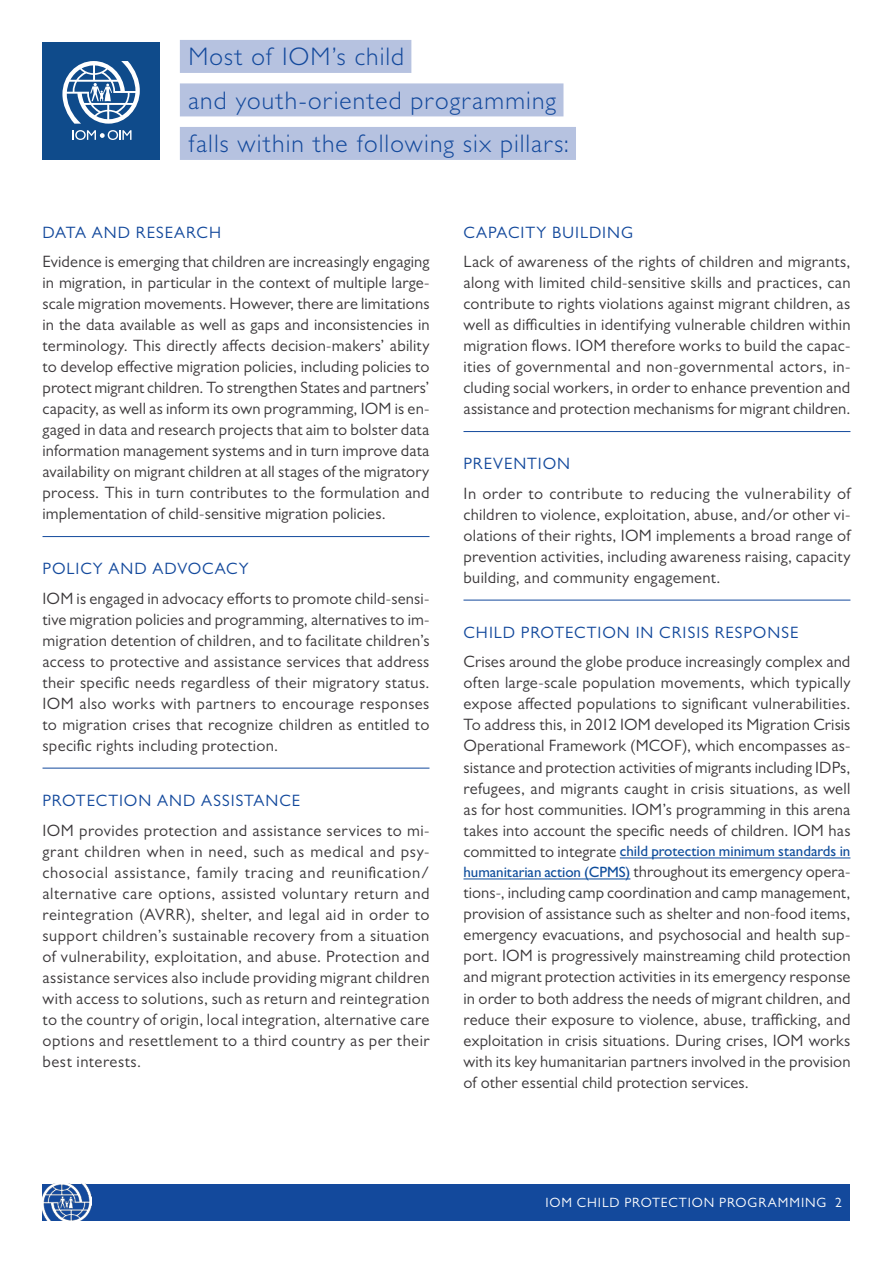
<style>
.page{position:relative;width:893px;height:1263px;background:#fff}
.page>*{position:absolute;margin:0;border:0;box-sizing:border-box;transform-origin:0 0}
.t1{font:300 25.5px/43.5px "Gill Sans MT Pro";letter-spacing:.045em;color:#13499c}
.t2{font:16.5px/21px "Gill Sans MT Pro";letter-spacing:.015em;color:#3b383a;text-align:justify}
.t3{font:16.5px "Gill Sans MT Pro";letter-spacing:.06em;color:#13499c}
.t4{font:500 15px "Gill Sans MT Pro";color:#0d4c9b}
.t5{font:13.5px "Gill Sans MT Pro";letter-spacing:.065em;color:#fff}
.s1{font-weight:400;font-size:16.5px;color:#3b383a}
.s2{font-weight:500;font-size:15px;color:#0d4c9b}
</style>
<div class="page">
<hr style="left:43px;top:536px;width:386px;height:1px;background:#13499c">
<hr style="left:43px;top:768px;width:386px;height:1px;background:#13499c">
<hr style="left:463px;top:431px;width:387px;height:1px;background:#13499c">
<hr style="left:463px;top:600px;width:387px;height:1px;background:#13499c">
<hr style="left:620px;top:857px;width:230px;height:1px;background:#0d4c9b">
<hr style="left:463px;top:878px;width:167px;height:1px;background:#0d4c9b">
<div style="left:43px;top:1184px;width:807px;height:36px;background:#13499c"></div>
<img style="left:43px;top:1184px;width:49px;height:36px">
<div style="left:180px;top:40px;width:231px;height:33px;background:#b6c2e0"></div>
<div style="left:180px;top:83px;width:383px;height:33px;background:#b6c2e0"></div>
<div style="left:180px;top:127px;width:396px;height:33px;background:#b6c2e0"></div>
<div style="left:43px;top:43px;width:117px;height:117px;background:#0f4b8b"></div>
<svg style="left:62px;top:61px;width:78px;height:63px"></svg>
<svg style="left:73px;top:130px;width:58px;height:10px"></svg>
<h1 class="t1" style="left:188px;top:35px;width:382px">Most of IOM’s child<br>and youth-oriented programming falls within the following six pillars:</h1>
<p class="t3" style="left:43px;top:222px;width:180px">DATA AND RESEARCH</p>
<p class="t2" style="left:43px;top:251px;width:388px">Evidence is emerging that children are increasingly engaging in migration, in particular in the context of multiple large&shy;scale migration movements. However, there are limitations in the data available as well as gaps and inconsistencies in terminology. This directly affects decision-makers’ ability to develop effective migration policies, including policies to protect migrant children. To strengthen States and partners’ capacity, as well as inform its own programming, IOM is en&shy;gaged in data and research projects that aim to bolster data information management systems and in turn improve data availability on migrant children at all stages of the migratory process. This in turn contributes to the formulation and implementation of child-sensitive migration policies.</p>
<p class="t3" style="left:43px;top:559px;width:208px">POLICY AND ADVOCACY</p>
<p class="t2" style="left:43px;top:588px;width:388px">IOM is engaged in advocacy efforts to promote child-sensi&shy;tive migration policies and programming, alternatives to im&shy;migration detention of children, and to facilitate children’s access to protective and assistance services that address their specific needs regardless of their migratory status.<br>IOM also works with partners to encourage responses to migration crises that recognize children as entitled to specific rights including protection.</p>
<p class="t3" style="left:43px;top:791px;width:259px">PROTECTION AND ASSISTANCE</p>
<p class="t2" style="left:43px;top:819px;width:388px">IOM provides protection and assistance services to mi&shy;grant children when in need, such as medical and psy&shy;chosocial assistance, family tracing and reunification/ alternative care options, assisted voluntary return and reintegration (AVRR), shelter, and legal aid in order to support children’s sustainable recovery from a situation of vulnerability, exploitation, and abuse. Protection and assistance services also include providing migrant children with access to solutions, such as return and reintegration to the country of origin, local integration, alternative care options and resettlement to a third country as per their best interests.</p>
<p class="t3" style="left:463px;top:222px;width:171px">CAPACITY BUILDING</p>
<p class="t2" style="left:463px;top:251px;width:388px">Lack of awareness of the rights of children and migrants, along with limited child-sensitive skills and practices, can contribute to rights violations against migrant children, as well as difficulties in identifying vulnerable children within migration flows. IOM therefore works to build the capac&shy;ities of governmental and non-governmental actors, in&shy;cluding social workers, in order to enhance prevention and assistance and protection mechanisms for migrant children.</p>
<p class="t3" style="left:463px;top:454px;width:108px">PREVENTION</p>
<p class="t2" style="left:463px;top:483px;width:388px">In order to contribute to reducing the vulnerability of children to violence, exploitation, abuse, and/or other vi&shy;olations of their rights, IOM implements a broad range of prevention activities, including awareness raising, capacity building, and community engagement.</p>
<p class="t3" style="left:463px;top:623px;width:336px">CHILD PROTECTION IN CRISIS RESPONSE</p>
<p class="t2" style="left:463px;top:651px;width:388px">Crises around the globe produce increasingly complex and often large-scale population movements, which typically expose affected populations to significant vulnerabilities.<br>To address this, in 2012 IOM developed its Migration Crisis Operational Framework (MCOF), which encompasses as&shy;sistance and protection activities of migrants including IDPs, refugees, and migrants caught in crisis situations, as well as for host communities. IOM’s programming in this arena takes into account the specific needs of children. IOM has</p>
<p class="t4" style="left:463px;top:842px;width:388px"><span class="s1">committed to integrate</span> child protection minimum standards in</p>
<p class="t2" style="left:463px;top:861px;width:388px"><span class="s2">humanitarian action (CPMS)</span> throughout its emergency opera&shy;tions-, including camp coordination and camp management, provision of assistance such as shelter and non-food items, emergency evacuations, and psychosocial and health sup&shy;port. IOM is progressively mainstreaming child protection and migrant protection activities in its emergency response in order to both address the needs of migrant children, and reduce their exposure to violence, abuse, trafficking, and exploitation in crisis situations. During crises, IOM works with its key humanitarian partners involved in the provision of other essential child protection services.</p>
<p class="t5" style="left:545px;top:1194px;width:298px">IOM CHILD PROTECTION PROGRAMMING 2</p>
</div>
